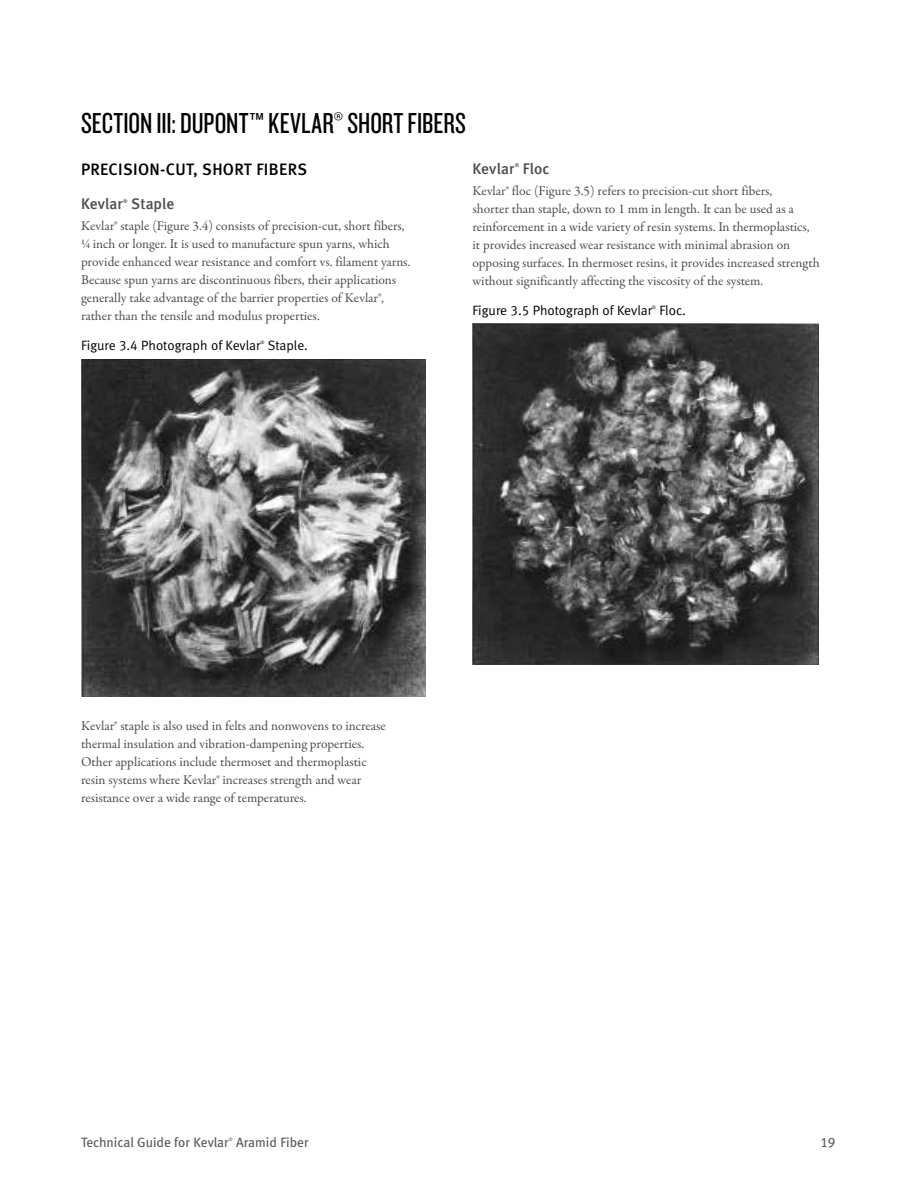
<style>
.page{position:relative;width:918px;height:1188px;background:#fff}
.page>*{position:absolute;margin:0;border:0;box-sizing:border-box;transform-origin:0 0}
.t1{font:30px "Knockout 28 Junior Feathrwt";color:#000}
.t2{font:16.5px "Meta Medium LF";letter-spacing:.02em;color:#000}
.t3{font:15.3px "Meta Medium LF";letter-spacing:.01em;color:#4d4d4f}
.t4{font:13.5px/18px "Garamond Premr Pro";letter-spacing:-.005em;color:#4d4d4f}
.t5{font:13.5px "Meta Normal LF";color:#000}
.t6{font:13.5px "Meta Book LF";color:#58595b}
.t7{font:5.4px "Meta Medium LF";color:#4d4d4f}
.t8{font:4.8px "Meta Normal LF";color:#000}
.t9{font:4.8px "Meta Book LF";color:#58595b}
</style>
<div class="page">
<img style="left:82px;top:359px;width:344px;height:338px">
<img style="left:473px;top:324px;width:345px;height:340px">
<h1 class="t1" style="left:81px;top:105px;width:387px">SECTION III: DUPONT™ KEVLAR® SHORT FIBERS</h1>
<p class="t2" style="left:81px;top:160px;width:228px">PRECISION-CUT, SHORT FIBERS</p>
<p class="t3" style="left:81px;top:195px;width:43px">Kevlar</p>
<p class="t7" style="left:123px;top:198px;width:6px">®</p>
<p class="t3" style="left:131px;top:195px;width:45px">Staple</p>
<p class="t4" style="left:81px;top:217px;width:331px">Kevlar® staple (Figure 3.4) consists of precision-cut, short fibers, ¼ inch or longer. It is used to manufacture spun yarns, which provide enhanced wear resistance and comfort vs. filament yarns.<br>Because spun yarns are discontinuous fibers, their applications generally take advantage of the barrier properties of Kevlar®, rather than the tensile and modulus properties.</p>
<p class="t5" style="left:81px;top:338px;width:181px">Figure 3.4 Photograph of Kevlar</p>
<p class="t8" style="left:260px;top:340px;width:6px">®</p>
<p class="t5" style="left:268px;top:338px;width:42px">Staple.</p>
<p class="t3" style="left:473px;top:160px;width:43px">Kevlar</p>
<p class="t7" style="left:515px;top:162px;width:6px">®</p>
<p class="t3" style="left:523px;top:160px;width:28px">Floc</p>
<p class="t4" style="left:473px;top:182px;width:349px">Kevlar® floc (Figure 3.5) refers to precision-cut short fibers,<br>shorter than staple, down to 1 mm in length. It can be used as a reinforcement in a wide variety of resin systems. In thermoplastics, it provides increased wear resistance with minimal abrasion on opposing surfaces. In thermoset resins, it provides increased strength without significantly affecting the viscosity of the system.</p>
<p class="t5" style="left:473px;top:302px;width:181px">Figure 3.5 Photograph of Kevlar</p>
<p class="t8" style="left:652px;top:304px;width:6px">®</p>
<p class="t5" style="left:659px;top:302px;width:28px">Floc.</p>
<p class="t4" style="left:81px;top:717px;width:306px">Kevlar® staple is also used in felts and nonwovens to increase thermal insulation and vibration-dampening properties.<br>Other applications include thermoset and thermoplastic resin systems where Kevlar® increases strength and wear resistance over a wide range of temperatures.</p>
<p class="t6" style="left:81px;top:1135px;width:149px">Technical Guide for Kevlar</p>
<p class="t9" style="left:229px;top:1137px;width:6px">®</p>
<p class="t6" style="left:236px;top:1135px;width:74px">Aramid Fiber</p>
<p class="t6" style="left:820px;top:1135px;width:17px">19</p>
</div>
